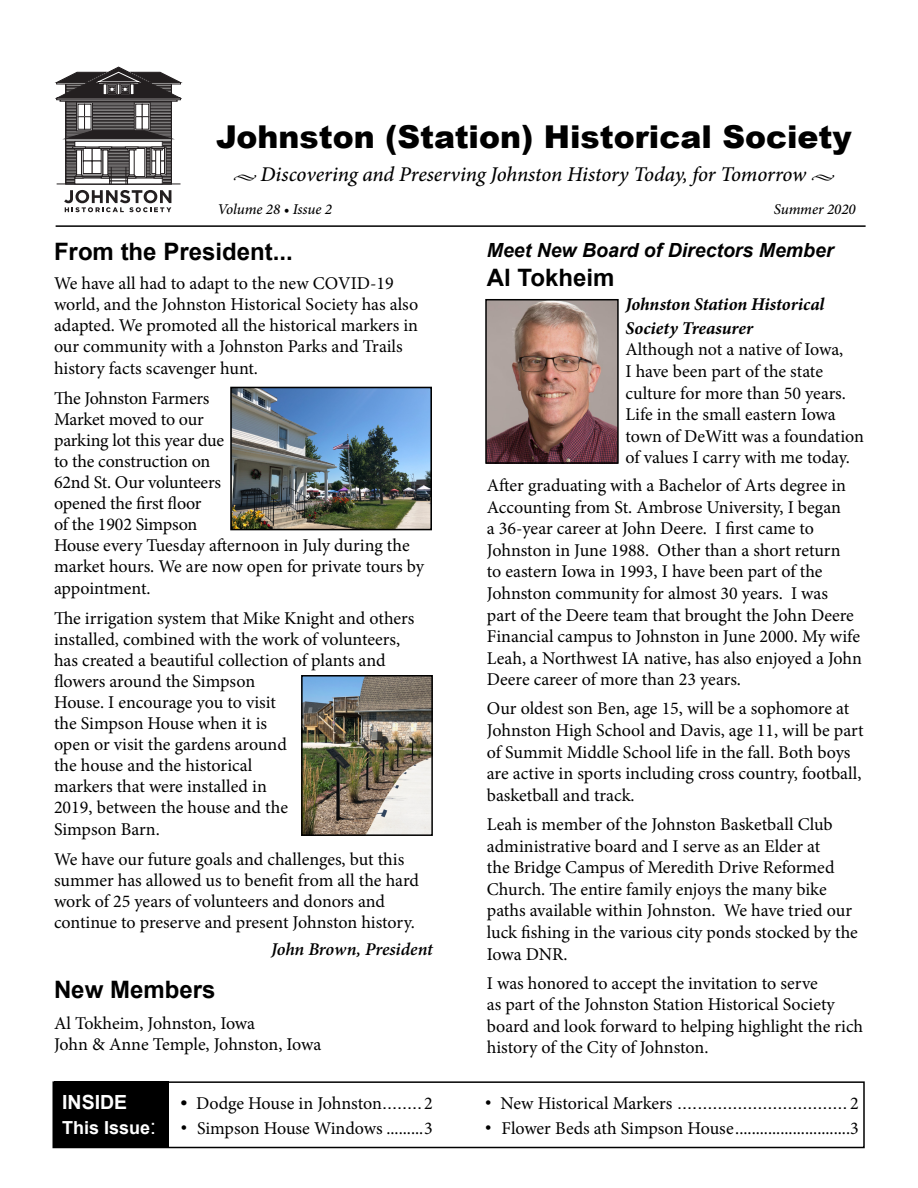
<style>
.page{position:relative;width:918px;height:1188px;background:#fff}
.page>*{position:absolute;margin:0;border:0;box-sizing:border-box;transform-origin:0 0}
.t1{font:900 31.5px "Arial";color:#000}
.t2{font:700 24px "Arial";color:#000}
.t3{font:italic 500 21px "Minion Pro";letter-spacing:-.01em;color:#000}
.t4{font:italic 700 19.5px "Arial";color:#000}
.t5{font:700 19.5px "Arial";color:#fff}
.t6{font:18px/21.6px "Minion Pro";letter-spacing:-.005em;color:#000}
.t7{font:18px "Arial";color:#000}
.t8{font:italic 700 18px/24px "Minion Pro";letter-spacing:-.005em;color:#000}
.t9{font:italic 600 18px "Minion Pro";letter-spacing:-.01em;color:#000}
.t10{font:700 18px "Arial";color:#fff}
.t11{font:italic 500 15px "Minion Pro";letter-spacing:-.01em;color:#000}
.s1{font-size:15px}
.s2{font-family:"Arial";font-weight:700}
.s3{font-family:"Arial"}
.s4{font-family:"Minion Pro"}
.s5{font-weight:400;font-size:21px}
</style>
<div class="page">
<div style="left:54px;top:1081px;width:114px;height:66px;background:#000"></div>
<svg style="left:64px;top:190px;width:107px;height:22px"></svg>
<hr style="left:57px;top:184px;width:124px;height:1px;background:#231f20">
<svg style="left:56px;top:67px;width:126px;height:117px"></svg>
<hr style="left:56px;top:225px;width:810px;height:2px;background:#000">
<div style="left:52px;top:1081px;width:813px;height:67px;border:2px solid #000"></div>
<img style="left:233px;top:390px;width:196px;height:137px">
<div style="left:230px;top:387px;width:202px;height:143px;border:2px solid #000"></div>
<img style="left:304px;top:678px;width:126px;height:155px">
<div style="left:301px;top:675px;width:132px;height:161px;border:2px solid #000"></div>
<img style="left:488px;top:302px;width:128px;height:159px">
<div style="left:485px;top:299px;width:134px;height:165px;border:2px solid #000"></div>
<h1 class="t1" style="left:216px;top:114px;width:637px">Johnston (Station) Historical Society</h1>
<p class="t3" style="left:233px;top:160px;width:604px"><span class="s1">•</span> Discovering and Preserving Johnston History Today, for Tomorrow <span class="s1">•</span></p>
<p class="t11" style="left:218px;top:199px;width:116px">Volume 28 • Issue 2</p>
<p class="t11" style="left:774px;top:199px;width:83px">Summer 2020</p>
<h2 class="t2" style="left:54px;top:236px;width:240px">From the President...</h2>
<p class="t6" style="left:54px;top:273px;width:366px;line-height:21.1px">We have all had to adapt to the new COVID-19 world, and the Johnston Historical Society has also adapted. We promoted all the historical markers in our community with a Johnston Parks and Trails history facts scavenger hunt.</p>
<p class="t6" style="left:54px;top:387px;width:372px;line-height:21.1px">The Johnston Farmers<br>Market moved to our<br>parking lot this year due<br>to the construction on<br>62nd St. Our volunteers<br>opened the first floor<br>of the 1902 Simpson<br>House every Tuesday afternoon in July during the market hours. We are now open for private tours by appointment.</p>
<p class="t6" style="left:54px;top:608px;width:362px;line-height:21px">The irrigation system that Mike Knight and others installed, combined with the work of volunteers, has created a beautiful collection of plants and flowers around the Simpson<br>House. I encourage you to visit<br>the Simpson House when it is<br>open or visit the gardens around<br>the house and the historical<br>markers that were installed in<br>2019, between the house and the<br>Simpson Barn.</p>
<p class="t6" style="left:54px;top:848px;width:366px;line-height:21px">We have our future goals and challenges, but this summer has allowed us to benefit from all the hard work of 25 years of volunteers and donors and continue to preserve and present Johnston history.</p>
<p class="t9" style="left:271px;top:936px;width:163px">John Brown, President</p>
<h2 class="t2" style="left:54px;top:974px;width:163px">New Members</h2>
<p class="t6" style="left:54px;top:1012px;width:269px">Al Tokheim, Johnston, Iowa<br>John &amp; Anne Temple, Johnston, Iowa</p>
<p class="t4" style="left:487px;top:238px;width:348px">Meet New Board of Directors Member</p>
<h2 class="t2" style="left:487px;top:261px;width:129px">Al Tokheim</h2>
<p class="t8" style="left:625px;top:292px;width:201px">Johnston Station Historical<br>Society Treasurer</p>
<p class="t6" style="left:625px;top:339px;width:240px">Although not a native of Iowa,<br>I have been part of the state culture for more than 50 years.<br>Life in the small eastern Iowa town of DeWitt was a foundation of values I carry with me today.</p>
<p class="t6" style="left:487px;top:474px;width:377px">After graduating with a Bachelor of Arts degree in Accounting from St. Ambrose University, I began<br>a 36-year career at John Deere. I first came to Johnston in June 1988. Other than a short return<br>to eastern Iowa in 1993, I have been part of the Johnston community for almost 30 years. I was part of the Deere team that brought the John Deere Financial campus to Johnston in June 2000. My wife Leah, a Northwest IA native, has also enjoyed a John Deere career of more than 23 years.</p>
<p class="t6" style="left:487px;top:698px;width:378px">Our oldest son Ben, age 15, will be a sophomore at Johnston High School and Davis, age 11, will be part of Summit Middle School life in the fall. Both boys are active in sports including cross country, football, basketball and track.</p>
<p class="t6" style="left:487px;top:813px;width:373px">Leah is member of the Johnston Basketball Club administrative board and I serve as an Elder at<br>the Bridge Campus of Meredith Drive Reformed Church. The entire family enjoys the many bike paths available within Johnston. We have tried our luck fishing in the various city ponds stocked by the Iowa DNR.</p>
<p class="t6" style="left:487px;top:972px;width:378px">I was honored to accept the invitation to serve<br>as part of the Johnston Station Historical Society board and look forward to helping highlight the rich history of the City of Johnston.</p>
<p class="t5" style="left:62px;top:1089px;width:67px">INSIDE</p>
<p class="t6" style="left:181px;top:1092px;width:254px"><span class="s2">•</span> Dodge House in Johnston<span class="s3">........</span>2</p>
<p class="t7" style="left:485px;top:1090px;width:375px">• <span class="s4">New Historical Markers</span> .................................. <span class="s4">2</span></p>
<p class="t10" style="left:62px;top:1116px;width:95px">This Issue<span class="s5">:</span></p>
<p class="t6" style="left:181px;top:1117px;width:254px"><span class="s3">•</span> Simpson House Windows .........3</p>
<p class="t6" style="left:485px;top:1117px;width:375px"><span class="s3">•</span> Flower Beds ath Simpson House............................3</p>
</div>
